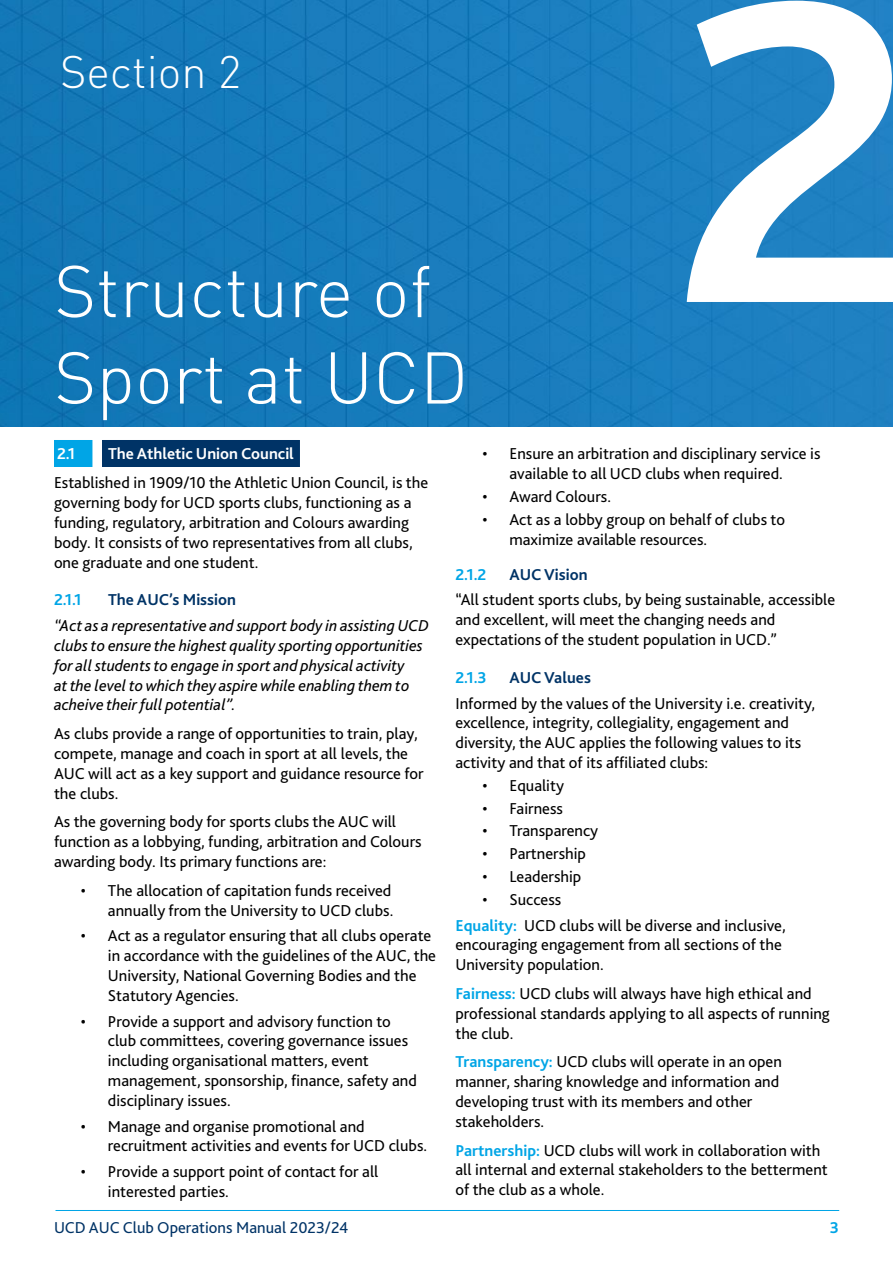
<style>
.page{position:relative;width:893px;height:1263px;background:#fff}
.page>*{position:absolute;margin:0;border:0;box-sizing:border-box;transform-origin:0 0}
.t1{font:700 453px "Bliss 2";color:#fff}
.t2{font:300 72px/86.4px "DIN Pro";color:#fff}
.t3{font:300 45px "DIN Pro";color:#fff}
.t4{font:16.5px/19.8px "Bliss 2";color:#000}
.t5{font:italic 16.5px/19.8px "Bliss 2";color:#000}
.t6{font:16.5px "Bliss 2";color:#036}
.t7{font:700 16.5px "Bliss 2";color:#036}
.t8{font:700 16.5px "Bliss 2";color:#fff}
.t9{font:700 16.5px "Bliss 2";color:#00a5e6}
.s1{font-weight:700;color:#00a5e6}
</style>
<div class="page">
<hr style="left:55px;top:1210px;width:784px;height:1px;background:#00a5e6">
<img style="left:0;top:0;width:893px;height:427px">
<div style="left:54px;top:440px;width:38px;height:27px;background:#00a5e6"></div>
<div style="left:102px;top:440px;width:198px;height:27px;background:#036"></div>
<h1 class="t1" style="left:674px;top:-130px;width:245px">2</h1>
<h3 class="t3" style="left:60px;top:42px;width:183px">Section 2</h3>
<h2 class="t2" style="left:54px;top:245px;width:416px">Structure of<br>Sport at UCD</h2>
<p class="t8" style="left:57px;top:444px;width:20px">2.1</p>
<p class="t8" style="left:108px;top:444px;width:187px">The Athletic Union Council</p>
<p class="t4" style="left:54px;top:472px;width:376px">Established in 1909/10 the Athletic Union Council, is the governing body for UCD sports clubs, functioning as a funding, regulatory, arbitration and Colours awarding body. It consists of two representatives from all clubs, one graduate and one student.</p>
<p class="t9" style="left:54px;top:590px;width:29px">2.1.1</p>
<p class="t7" style="left:108px;top:590px;width:129px">The AUC’s Mission</p>
<p class="t5" style="left:54px;top:615px;width:376px">“Act as a representative and support body in assisting UCD clubs to ensure the highest quality sporting opportunities for all students to engage in sport and physical activity<br>at the level to which they aspire while enabling them to acheive their full potential”.</p>
<p class="t4" style="left:54px;top:723px;width:371px">As clubs provide a range of opportunities to train, play, compete, manage and coach in sport at all levels, the AUC will act as a key support and guidance resource for the clubs.</p>
<p class="t4" style="left:54px;top:811px;width:369px">As the governing body for sports clubs the AUC will function as a lobbying, funding, arbitration and Colours awarding body. Its primary functions are:</p>
<p class="t4" style="left:81px;top:880px;width:314px;text-align:right">• The allocation of capitation funds received annually from the University to UCD clubs.</p>
<p class="t4" style="left:108px;top:925px;width:330px;text-indent:-27px">• Act as a regulator ensuring that all clubs operate in accordance with the guidelines of the AUC, the University, National Governing Bodies and the Statutory Agencies.</p>
<p class="t4" style="left:108px;top:1011px;width:310px;text-indent:-27px">• Provide a support and advisory function to club committees, covering governance issues including organisational matters, event management, sponsorship, finance, safety and disciplinary issues.</p>
<p class="t4" style="left:108px;top:1116px;width:321px;text-indent:-27px">• Manage and organise promotional and recruitment activities and events for UCD clubs.</p>
<p class="t4" style="left:108px;top:1161px;width:272px;text-indent:-27px">• Provide a support point of contact for all interested parties.</p>
<p class="t4" style="left:509px;top:444px;width:313px;text-indent:-27px">• Ensure an arbitration and disciplinary service is available to all UCD clubs when required.</p>
<p class="t4" style="left:482px;top:486px;width:130px">• Award Colours.</p>
<p class="t4" style="left:509px;top:509px;width:277px;text-indent:-27px">• Act as a lobby group on behalf of clubs to maximize available resources.</p>
<p class="t9" style="left:455px;top:564px;width:33px">2.1.2</p>
<p class="t7" style="left:509px;top:564px;width:80px">AUC Vision</p>
<p class="t4" style="left:455px;top:589px;width:381px">“All student sports clubs, by being sustainable, accessible and excellent, will meet the changing needs and expectations of the student population in UCD.”</p>
<p class="t9" style="left:455px;top:667px;width:33px">2.1.3</p>
<p class="t7" style="left:509px;top:667px;width:83px">AUC Values</p>
<p class="t4" style="left:455px;top:693px;width:361px">Informed by the values of the University i.e. creativity, excellence, integrity, collegiality, engagement and diversity, the AUC applies the following values to its activity and that of its affiliated clubs:</p>
<p class="t4" style="left:482px;top:775px;width:83px">• Equality</p>
<p class="t4" style="left:482px;top:798px;width:82px">• Fairness</p>
<p class="t4" style="left:482px;top:820px;width:117px">• Transparency</p>
<p class="t4" style="left:482px;top:843px;width:105px">• Partnership</p>
<p class="t4" style="left:482px;top:866px;width:100px">• Leadership</p>
<p class="t4" style="left:455px;top:886px;width:332px;line-height:25.8px;text-indent:27px">• Success<br><span class="s1">Equality:</span> UCD clubs will be diverse and inclusive,</p>
<p class="t4" style="left:455px;top:934px;width:328px">encouraging engagement from all sections of the<br>University population.</p>
<p class="t4" style="left:455px;top:983px;width:376px"><span class="s1">Fairness:</span> UCD clubs will always have high ethical and professional standards applying to all aspects of running the club.</p>
<p class="t4" style="left:455px;top:1051px;width:328px"><span class="s1">Transparency:</span> UCD clubs will operate in an open manner, sharing knowledge and information and developing trust with its members and other stakeholders.</p>
<p class="t4" style="left:455px;top:1140px;width:374px"><span class="s1">Partnership:</span> UCD clubs will work in collaboration with all internal and external stakeholders to the betterment of the club as a whole.</p>
<p class="t6" style="left:54px;top:1217px;width:296px">UCD AUC Club Operations Manual 2023/24</p>
<p class="t9" style="left:830px;top:1217px;width:11px">3</p>
</div>
